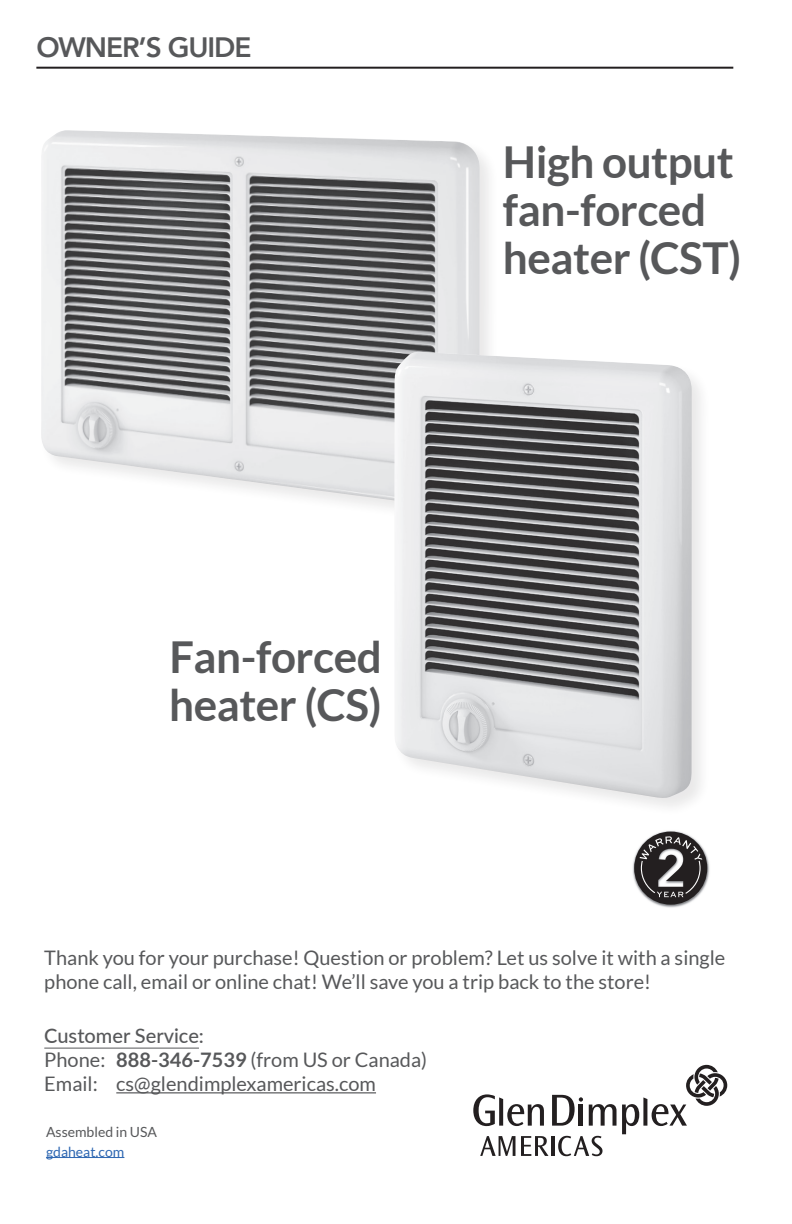
<style>
.page{position:relative;width:792px;height:1224px;background:#fff}
.page>*{position:absolute;margin:0;border:0;box-sizing:border-box;transform-origin:0 0}
.t1{font:700 44px/48px "Lato";letter-spacing:-.01em;color:#57585a}
.t2{font:800 28px "Avenir LT";letter-spacing:-.04em;color:#57585a}
.t3{font:20px/24px "Lato";color:#57585a}
.t4{font:500 20px "Lato";color:#57585a}
.t5{font:14px "Lato";color:#57585a}
.t6{font:14px "Lato";color:#2e67b2}
.s1{font-weight:700}
</style>
<div class="page">
<hr style="left:46px;top:1157px;width:78px;height:1px;background:#2e67b2">
<hr style="left:44px;top:1048px;width:155px;height:1px;background:#57585a">
<hr style="left:116px;top:1092px;width:260px;height:1px;background:#57585a">
<svg style="left:473px;top:1065px;width:254px;height:91px"></svg>
<div style="left:39px;top:128px;width:460px;height:399px;background:#231f20;opacity:.1"></div>
<img style="left:40px;top:130px;width:441px;height:378px">
<div style="left:392px;top:350px;width:320px;height:467px;background:#231f20;opacity:.1"></div>
<img style="left:394px;top:352px;width:298px;height:447px">
<img style="left:632px;top:831px;width:78px;height:77px">
<svg style="left:634px;top:832px;width:73px;height:73px"></svg>
<hr style="left:36px;top:67px;width:697px;height:2px;background:#231f20">
<p class="t2" style="left:36px;top:31px;width:217px">OWNER’S GUIDE</p>
<p class="t1" style="left:503px;top:137px;width:240px">High output fan-forced heater (CST)</p>
<p class="t1" style="left:169px;top:633px;width:214px">Fan-forced heater (CS)</p>
<p class="t3" style="left:44px;top:946px;width:683px">Thank you for your purchase! Question or problem? Let us solve it with a single phone call, email or online chat! We’ll save you a trip back to the store!</p>
<p class="t4" style="left:44px;top:1022px;width:161px">Customer Service:</p>
<p class="t3" style="left:44px;top:1048px;width:384px">Phone: <span class="s1">888-346-7539</span> (from US or Canada)</p>
<p class="t3" style="left:44px;top:1072px;width:333px">Email: cs@glendimplexamericas.com</p>
<p class="t5" style="left:46px;top:1124px;width:113px">Assembled in USA</p>
<p class="t6" style="left:46px;top:1144px;width:80px">gdaheat.com</p>
</div>
